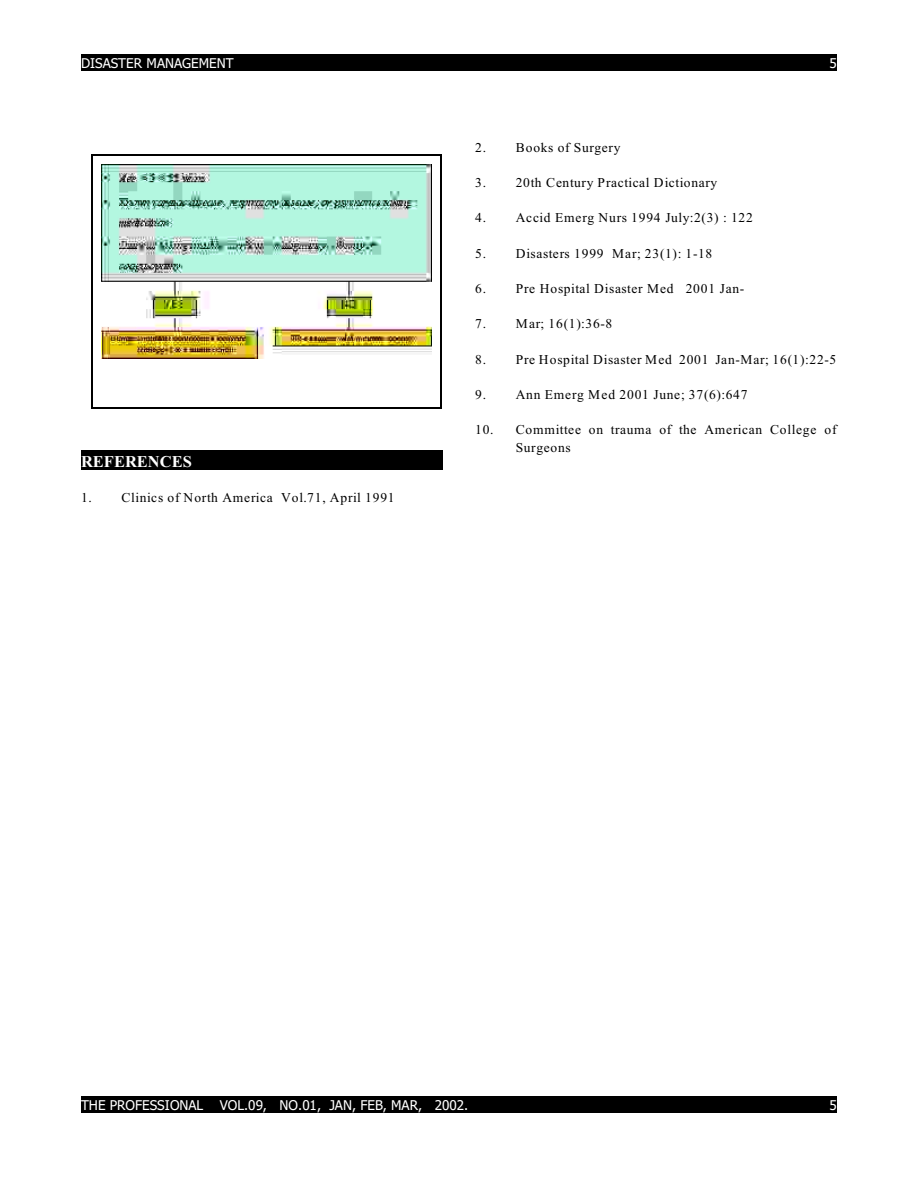
<style>
.page{position:relative;width:918px;height:1188px;background:#fff}
.page>*{position:absolute;margin:0;border:0;box-sizing:border-box;transform-origin:0 0}
.t1{font:700 16.5px "Times New Roman";color:#fff}
.t2{font:13.5px/17.7px "Times New Roman";letter-spacing:.055em;color:#000}
.t3{font:13.5px "Tahoma";color:#fff}
</style>
<div class="page">
<div style="left:81px;top:54px;width:756px;height:16px;background:#000"></div>
<div style="left:81px;top:1097px;width:756px;height:16px;background:#000"></div>
<div style="left:81px;top:451px;width:362px;height:19px;background:#000"></div>
<img style="left:102px;top:165px;width:330px;height:193px">
<hr style="left:91px;top:154px;width:2px;height:254px;background:#000">
<hr style="left:441px;top:154px;width:1px;height:254px;background:#000">
<hr style="left:91px;top:154px;width:351px;height:2px;background:#000">
<hr style="left:91px;top:407px;width:351px;height:2px;background:#000">
<p class="t3" style="left:81px;top:57px;width:154px">DISASTER MANAGEMENT</p>
<p class="t3" style="left:830px;top:57px;width:9px">5</p>
<p class="t1" style="left:81px;top:455px;width:112px">REFERENCES</p>
<p class="t2" style="left:81px;top:490px;width:315px">1. Clinics of North America Vol.71, April 1991</p>
<p class="t2" style="left:475px;top:140px;width:147px">2. Books of Surgery</p>
<p class="t2" style="left:475px;top:175px;width:244px">3. 20th Century Practical Dictionary</p>
<p class="t2" style="left:475px;top:210px;width:279px">4. Accid Emerg Nurs 1994 July:2(3) : 122</p>
<p class="t2" style="left:475px;top:246px;width:239px">5. Disasters 1999 Mar; 23(1): 1-18</p>
<p class="t2" style="left:475px;top:281px;width:271px">6. Pre Hospital Disaster Med 2001 Jan-</p>
<p class="t2" style="left:475px;top:316px;width:139px">7. Mar; 16(1):36-8</p>
<p class="t2" style="left:475px;top:352px;width:363px">8. Pre Hospital Disaster Med 2001 Jan-Mar; 16(1):22-5</p>
<p class="t2" style="left:475px;top:387px;width:274px">9. Ann Emerg Med 2001 June; 37(6):647</p>
<p class="t2" style="left:516px;top:422px;width:322px;text-indent:-40px">10. Committee on trauma of the American College of<br>Surgeons</p>
<p class="t3" style="left:81px;top:1100px;width:389px">THE PROFESSIONAL VOL.09, NO.01, JAN, FEB, MAR, 2002.</p>
<p class="t3" style="left:830px;top:1100px;width:9px">5</p>
</div>
